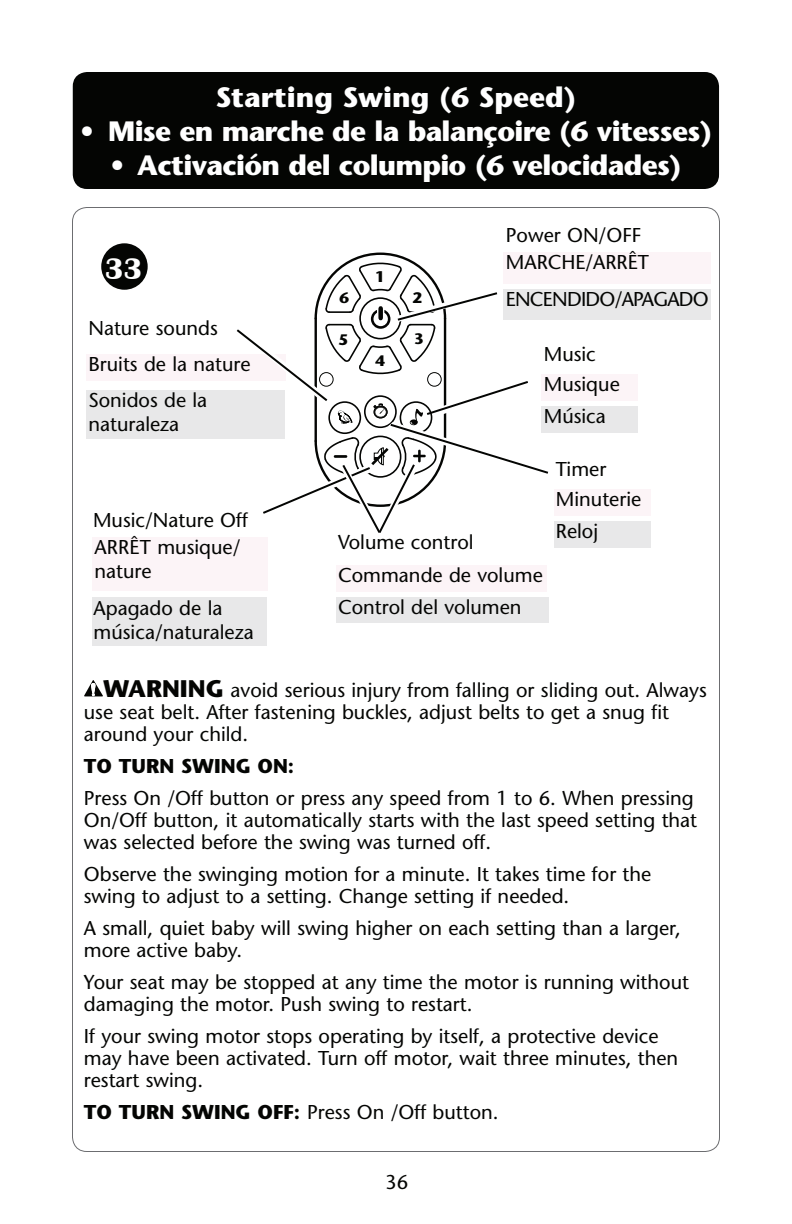
<style>
.page{position:relative;width:792px;height:1224px;background:#fff}
.page>*{position:absolute;margin:0;border:0;box-sizing:border-box;transform-origin:0 0}
.t1{font:700 28px "Stone Sans";letter-spacing:-.025em;color:#fff}
.t2{font:700 28px "Stone Sans";color:#fff}
.t3{font:20px/22px "Stone Sans";color:#040503}
.t4{font:20px "Stone Sans";letter-spacing:-.035em;color:#040503}
.t5{font:700 20px "Stone Sans";color:#040503}
.t6{font:700 15.2px "Stone Sans";color:#040503}
.s1{font-weight:700;font-size:24px}
.s2{font-weight:700}
</style>
<div class="page">
<div style="left:73px;top:72px;width:646px;height:117px;background:#040503;border-radius:14px"></div>
<div style="left:101px;top:243px;width:47px;height:47px;background:#040503;border-radius:50%"></div>
<svg style="left:84px;top:696px;width:19px;height:1px"></svg>
<svg style="left:84px;top:680px;width:19px;height:16px"></svg>
<div style="left:504px;top:252px;width:207px;height:32px;background:#fcf4f7"></div>
<div style="left:504px;top:289px;width:207px;height:30px;background:#e8e8e9"></div>
<div style="left:86px;top:354px;width:199px;height:27px;background:#fcf4f7"></div>
<div style="left:86px;top:390px;width:199px;height:48px;background:#e8e8e9"></div>
<div style="left:93px;top:537px;width:175px;height:54px;background:#fcf4f7"></div>
<div style="left:92px;top:598px;width:174px;height:48px;background:#e8e8e9"></div>
<div style="left:336px;top:565px;width:211px;height:27px;background:#fcf4f7"></div>
<div style="left:336px;top:597px;width:212px;height:26px;background:#e8e8e9"></div>
<div style="left:542px;top:374px;width:96px;height:27px;background:#fcf4f7"></div>
<div style="left:542px;top:406px;width:96px;height:27px;background:#e8e8e9"></div>
<div style="left:554px;top:489px;width:96px;height:27px;background:#fcf4f7"></div>
<div style="left:554px;top:521px;width:96px;height:27px;background:#e8e8e9"></div>
<svg style="left:235px;top:252px;width:315px;height:281px"></svg>
<h1 class="t2" style="left:216px;top:87px;width:362px">Starting Swing (6 Speed)</h1>
<h1 class="t1" style="left:80px;top:120px;width:634px">• Mise en marche de la balançoire (6 vitesses)</h1>
<h1 class="t1" style="left:110px;top:154px;width:573px">• Activación del columpio (6 velocidades)</h1>
<p class="t3" style="left:88px;top:312px;width:164px;line-height:36px">Nature sounds<br>Bruits de la nature<br>Sonidos de la</p>
<p class="t3" style="left:88px;top:415px;width:92px">naturaleza</p>
<p class="t3" style="left:93px;top:509px;width:157px;line-height:27.2px">Music/Nature Off<br>ARRÊT musique/</p>
<p class="t3" style="left:94px;top:555px;width:130px;line-height:36.4px">nature<br>Apagado de la</p>
<p class="t3" style="left:94px;top:623px;width:162px">música/naturaleza</p>
<p class="t6" style="left:340px;top:291px;width:11px">6</p>
<p class="t6" style="left:375px;top:271px;width:11px">1</p>
<p class="t6" style="left:412px;top:291px;width:11px">2</p>
<p class="t3" style="left:506px;top:224px;width:144px;line-height:27px">Power ON/OFF<br>MARCHE/ARRÊT</p>
<p class="t4" style="left:506px;top:291px;width:204px">ENCENDIDO/APAGADO</p>
<p class="t6" style="left:414px;top:333px;width:11px">3</p>
<p class="t6" style="left:338px;top:334px;width:11px">5</p>
<p class="t3" style="left:544px;top:341px;width:78px;line-height:30px">Music<br>Musique</p>
<p class="t3" style="left:544px;top:407px;width:64px">Música</p>
<p class="t3" style="left:556px;top:456px;width:87px;line-height:30px">Timer<br>Minuterie</p>
<p class="t3" style="left:556px;top:522px;width:44px">Reloj</p>
<p class="t6" style="left:375px;top:354px;width:11px">4</p>
<p class="t3" style="left:338px;top:528px;width:206px;line-height:32.6px">Volume control<br>Commande de volume<br>Control del volumen</p>
<p class="t3" style="left:84px;top:681px;width:624px;text-indent:19px"><span class="s1">WARNING</span> avoid serious injury from falling or sliding out. Always use seat belt. After fastening buckles, adjust belts to get a snug fit around your child.</p>
<p class="t5" style="left:84px;top:758px;width:212px">TO TURN SWING ON:</p>
<p class="t3" style="left:84px;top:789px;width:615px">Press On /Off button or press any speed from 1 to 6. When pressing<br>On/Off button, it automatically starts with the last speed setting that was selected before the swing was turned off.</p>
<p class="t3" style="left:84px;top:865px;width:569px">Observe the swinging motion for a minute. It takes time for the swing to adjust to a setting. Change setting if needed.</p>
<p class="t3" style="left:84px;top:919px;width:599px">A small, quiet baby will swing higher on each setting than a larger, more active baby.</p>
<p class="t3" style="left:84px;top:973px;width:607px">Your seat may be stopped at any time the motor is running without damaging the motor. Push swing to restart.</p>
<p class="t3" style="left:84px;top:1027px;width:596px">If your swing motor stops operating by itself, a protective device may have been activated. Turn off motor, wait three minutes, then restart swing.</p>
<p class="t3" style="left:84px;top:1103px;width:416px"><span class="s2">TO TURN SWING OFF:</span> Press On /Off button.</p>
<p class="t3" style="left:385px;top:1173px;width:24px">36</p>
</div>
